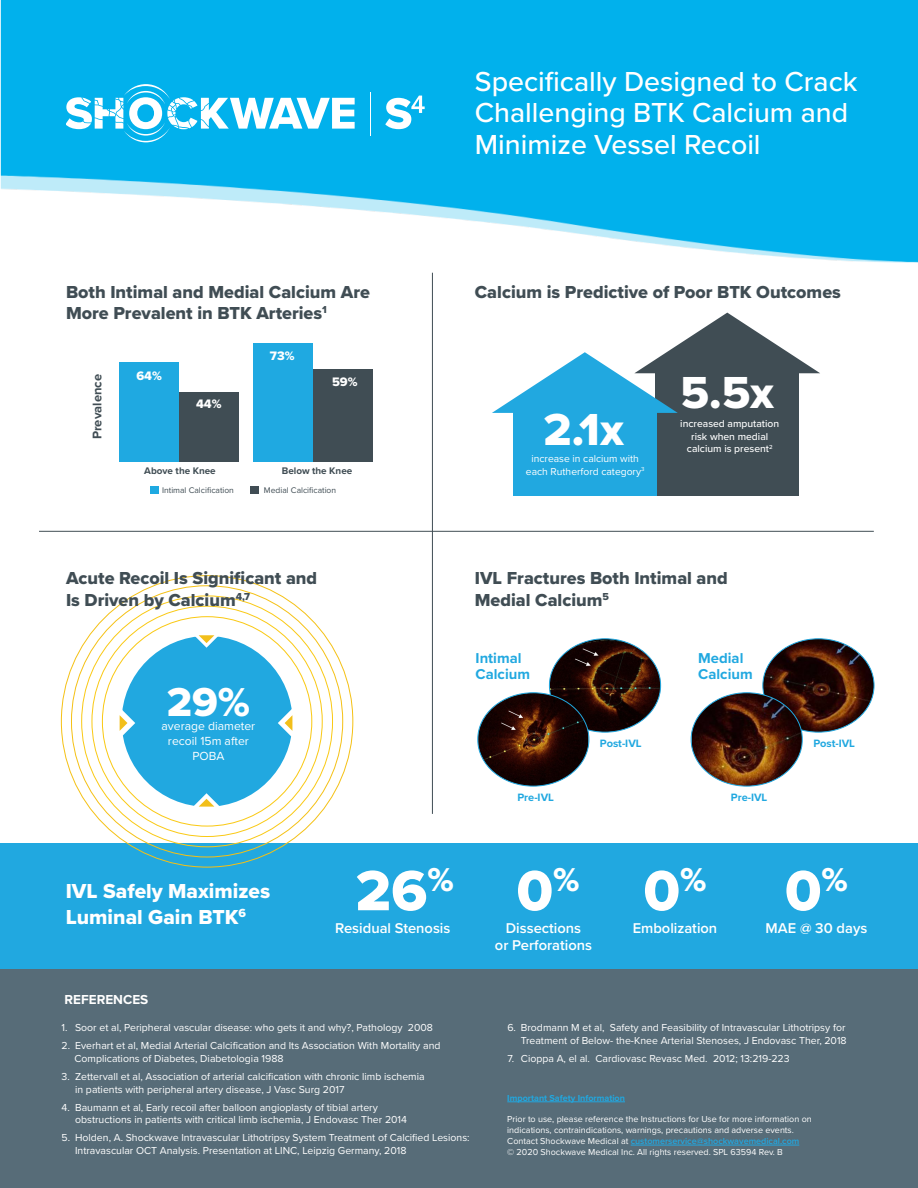
<style>
.page{position:relative;width:918px;height:1188px;background:#fff}
.page>*{position:absolute;margin:0;border:0;box-sizing:border-box;transform-origin:0 0}
.t1{font:58.8px "Proxima Nova Extrabld";color:#fff}
.t2{font:46.5px "Proxima Nova Extrabld";color:#fff}
.t3{font:41.85px "Proxima Nova Extrabld";color:#fff}
.t4{font:500 28.5px/31.5px "Proxima Nova";color:#fff}
.t5{font:21px/25.2px "Proxima Nova Extrabld";color:#fff}
.t6{font:18px/21.6px "Proxima Nova Extrabld";color:#404d54}
.t7{font:700 14.85px/16.2px "Proxima Nova";color:#21a8e0}
.t8{font:600 14.7px "Proxima Nova";color:#fff}
.t9{font:700 13.5px "Proxima Nova";color:#fff}
.t10{font:700 12.9px "Proxima Nova";color:#404d54}
.t11{font:12.75px "Proxima Nova Extrabld";color:#fff}
.t12{font:12.15px "Proxima Nova";color:#fff}
.t13{font:700 11.1px "Proxima Nova";color:#21a8e0}
.t14{font:10.5px/12.6px "Proxima Nova";color:#fff}
.t15{font:500 10.35px/12.5px "Proxima Nova";color:#fff;text-align:center}
.t16{font:10.35px/12.5px "Proxima Nova";color:#fff;text-align:center}
.t17{font:700 9.9px "Proxima Nova";color:#404d54}
.t18{font:9px/10.8px "Proxima Nova";color:#fff}
.t19{font:700 9px "Proxima Nova";color:#21a8e0}
.t20{font:8.55px "Proxima Nova";color:#404d54}
.s1{font-weight:600;color:#22a7e0}
</style>
<div class="page">
<img style="left:0;top:0;width:918px;height:282px">
<hr style="left:370px;top:93px;width:1px;height:43px;background:#fff">
<svg style="left:66px;top:84px;width:289px;height:58px"></svg>
<svg style="left:385px;top:96px;width:40px;height:33px"></svg>
<img style="left:763px;top:639px;width:111px;height:93px">
<img style="left:692px;top:693px;width:110px;height:93px">
<img style="left:549px;top:639px;width:112px;height:93px">
<img style="left:478px;top:693px;width:111px;height:93px">
<div style="left:0;top:969px;width:918px;height:219px;background:#576c78"></div>
<hr style="left:507px;top:1101px;width:118px;height:1px;background:#21a8e0">
<hr style="left:631px;top:1145px;width:168px;height:1px;background:#22a7e0">
<div style="left:656px;top:372px;width:143px;height:124px;background:#404d54"></div>
<div style="left:513px;top:403px;width:143px;height:93px;background:#21a8e0"></div>
<svg style="left:492px;top:313px;width:328px;height:100px"></svg>
<hr style="left:432px;top:273px;width:1px;height:541px;background:#404d54">
<hr style="left:39px;top:531px;width:835px;height:1px;background:#404d54">
<div style="left:0;top:843px;width:918px;height:126px;background:#21a8e0"></div>
<div style="left:119px;top:362px;width:60px;height:100px;background:#1fa9e1"></div>
<div style="left:253px;top:343px;width:60px;height:119px;background:#1fa9e1"></div>
<div style="left:179px;top:392px;width:60px;height:70px;background:#404d54"></div>
<div style="left:313px;top:370px;width:60px;height:92px;background:#404d54"></div>
<div style="left:150px;top:486px;width:8px;height:7px;background:#1fa9e1"></div>
<div style="left:251px;top:486px;width:8px;height:7px;background:#404d54"></div>
<div style="left:122px;top:636px;width:171px;height:171px;background:#21a8e0;border-radius:50%"></div>
<svg style="left:189px;top:635px;width:35px;height:13px"></svg>
<svg style="left:189px;top:793px;width:35px;height:14px"></svg>
<svg style="left:278px;top:706px;width:15px;height:34px"></svg>
<svg style="left:119px;top:707px;width:16px;height:33px"></svg>
<p class="t4" style="left:475px;top:65px;width:384px">Specifically Designed to Crack<br>Challenging BTK Calcium and<br>Minimize Vessel Recoil</p>
<p class="t6" style="left:66px;top:281px;width:306px">Both Intimal and Medial Calcium Are<br>More Prevalent in BTK Arteries<sup>1</sup></p>
<p class="t10" style="left:88px;top:439px;width:67px;rotate:-90deg">Prevalence</p>
<p class="t11" style="left:136px;top:366px;width:27px">64%</p>
<p class="t11" style="left:196px;top:394px;width:27px">44%</p>
<p class="t11" style="left:270px;top:347px;width:26px">73%</p>
<p class="t11" style="left:332px;top:372px;width:27px">59%</p>
<p class="t17" style="left:144px;top:463px;width:73px">Above the Knee</p>
<p class="t17" style="left:282px;top:463px;width:72px">Below the Knee</p>
<p class="t20" style="left:162px;top:484px;width:73px">Intimal Calcification</p>
<p class="t20" style="left:264px;top:484px;width:74px">Medial Calcification</p>
<p class="t6" style="left:475px;top:281px;width:368px">Calcium is Predictive of Poor BTK Outcomes</p>
<p class="t2" style="left:544px;top:394px;width:82px">2.1x</p>
<p class="t16" style="left:526px;top:452px;width:120px">increase in calcium with each Rutherford category<sup>3</sup></p>
<p class="t2" style="left:681px;top:358px;width:95px">5.5x</p>
<p class="t15" style="left:680px;top:417px;width:100px">increased amputation risk when medial calcium is present<sup>2</sup></p>
<p class="t6" style="left:66px;top:567px;width:253px">Acute Recoil Is Significant and<br>Is Driven by Calcium<sup>4,7</sup></p>
<p class="t3" style="left:167px;top:671px;width:85px">29%</p>
<p class="t12" style="left:168px;top:732px;width:82px">recoil 15m after</p>
<p class="t12" style="left:192px;top:746px;width:34px">POBA</p>
<p class="t12" style="left:162px;top:717px;width:95px">average diameter</p>
<p class="t6" style="left:475px;top:567px;width:255px">IVL Fractures Both Intimal and<br>Medial Calcium<sup>5</sup></p>
<p class="t7" style="left:476px;top:649px;width:56px">Intimal<br>Calcium</p>
<p class="t13" style="left:517px;top:789px;width:38px">Pre-IVL</p>
<p class="t13" style="left:600px;top:735px;width:43px">Post-IVL</p>
<p class="t7" style="left:698px;top:649px;width:56px">Medial<br>Calcium</p>
<p class="t13" style="left:731px;top:789px;width:38px">Pre-IVL</p>
<p class="t13" style="left:813px;top:735px;width:43px">Post-IVL</p>
<p class="t5" style="left:66px;top:879px;width:206px">IVL Safely Maximizes<br>Luminal Gain BTK<sup>6</sup></p>
<p class="t9" style="left:65px;top:989px;width:85px">REFERENCES</p>
<p class="t1" style="left:355px;top:847px;width:100px">26<sup>%</sup></p>
<p class="t8" style="left:335px;top:917px;width:117px">Residual Stenosis</p>
<p class="t1" style="left:516px;top:847px;width:65px">0<sup>%</sup></p>
<p class="t8" style="left:506px;top:917px;width:77px">Dissections</p>
<p class="t8" style="left:495px;top:934px;width:99px">or Perforations</p>
<p class="t1" style="left:643px;top:847px;width:65px">0<sup>%</sup></p>
<p class="t8" style="left:633px;top:917px;width:86px">Embolization</p>
<p class="t1" style="left:785px;top:847px;width:65px">0<sup>%</sup></p>
<p class="t8" style="left:766px;top:917px;width:103px">MAE @ 30 days</p>
<p class="t14" style="left:62px;top:1021px;width:373px">1. Soor et al, Peripheral vascular disease: who gets it and why?, Pathology 2008</p>
<p class="t14" style="left:75px;top:1039px;width:367px;text-indent:-13px">2. Everhart et al, Medial Arterial Calcification and Its Association With Mortality and<br>Complications of Diabetes, Diabetologia 1988</p>
<p class="t14" style="left:75px;top:1070px;width:351px;text-indent:-14px">3. Zettervall et al, Association of arterial calcification with chronic limb ischemia in patients with peripheral artery disease, J Vasc Surg 2017</p>
<p class="t14" style="left:75px;top:1100px;width:333px;text-indent:-14px">4. Baumann et al, Early recoil after balloon angioplasty of tibial artery obstructions in patients with critical limb ischemia, J Endovasc Ther 2014</p>
<p class="t14" style="left:75px;top:1131px;width:396px;text-indent:-14px">5. Holden, A. Shockwave Intravascular Lithotripsy System Treatment of Calcified Lesions:<br>Intravascular OCT Analysis. Presentation at LINC, Leipzig Germany, 2018</p>
<p class="t14" style="left:507px;top:1021px;width:341px;text-align:right">6. Brodmann M et al, Safety and Feasibility of Intravascular Lithotripsy for<br>Treatment of Below- the-Knee Arterial Stenoses, J Endovasc Ther, 2018</p>
<p class="t14" style="left:507px;top:1052px;width:284px">7. Cioppa A, el al. Cardiovasc Revasc Med. 2012; 13:219-223</p>
<p class="t19" style="left:507px;top:1091px;width:119px">Important Safety Information</p>
<p class="t18" style="left:507px;top:1113px;width:306px">Prior to use, please reference the Instructions for Use for more information on indications, contraindications, warnings, precautions and adverse events.<br>Contact Shockwave Medical at <span class="s1">customerservice@shockwavemedical.com</span></p>
<p class="t18" style="left:507px;top:1146px;width:277px">©️ 2020 Shockwave Medical Inc. All rights reserved. SPL 63594 Rev. B</p>
</div>
